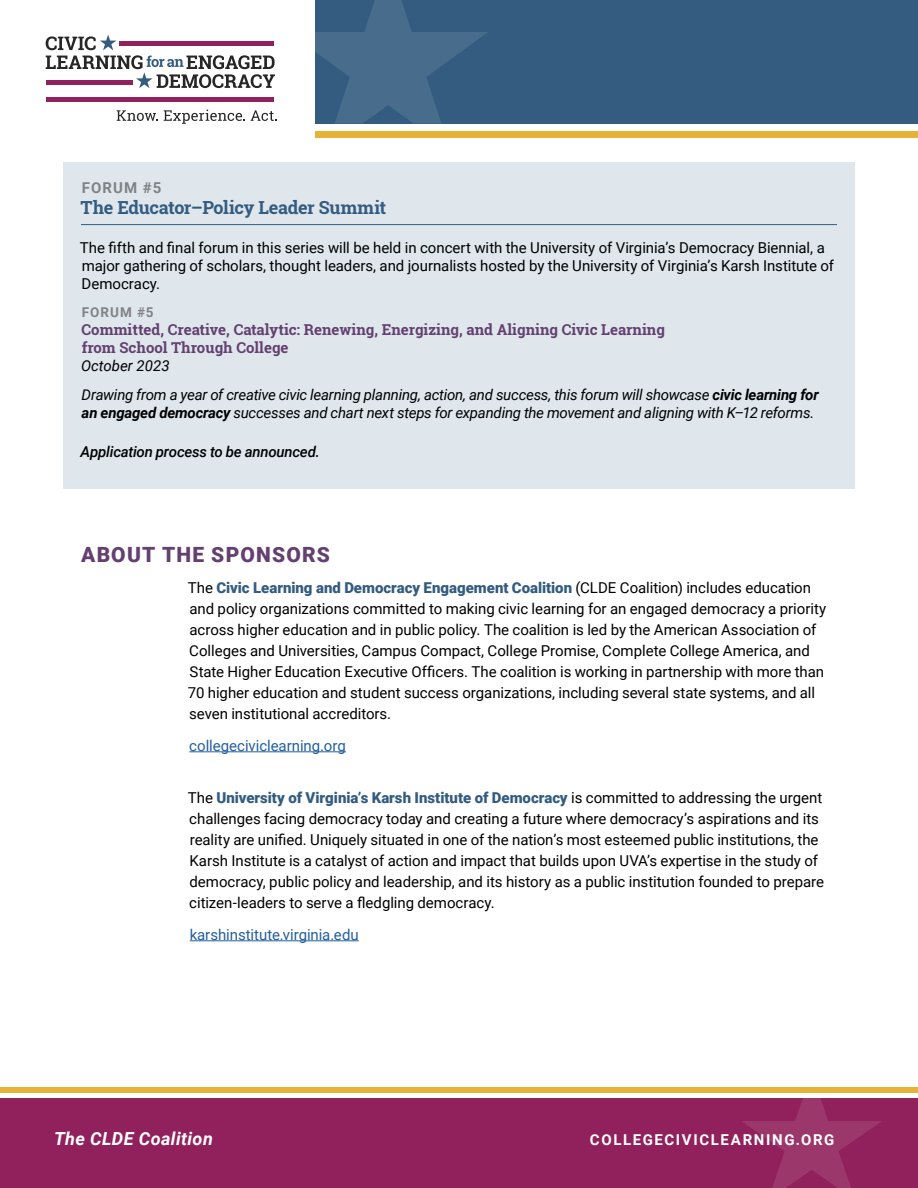
<style>
.page{position:relative;width:918px;height:1188px;background:#fff}
.page>*{position:absolute;margin:0;border:0;box-sizing:border-box;transform-origin:0 0}
.t1{font:900 21px "Roboto";letter-spacing:.055em;color:#634070}
.t2{font:700 18px "Roboto Slab";letter-spacing:-.02em;color:#335c80}
.t3{font:italic 700 18px "Roboto";letter-spacing:.025em;color:#fff}
.t4{font:15px/21px "Roboto";letter-spacing:-.005em;color:#000}
.t5{font:italic 15px/28.5px "Roboto";letter-spacing:-.015em;color:#000}
.t6{font:700 15px/18px "Roboto Slab";color:#634070}
.t7{font:15px "Roboto";letter-spacing:-.005em;color:#215e9e}
.t8{font:italic 500 15px "Roboto";letter-spacing:-.015em;color:#000}
.t9{font:700 15px "Roboto";letter-spacing:.11em;color:#fff}
.t10{font:700 15px "Roboto";letter-spacing:.07em;color:#808285}
.t11{font:700 13.5px "Roboto";letter-spacing:.075em;color:#808285}
.s1{font-weight:700}
.s2{font-weight:900;color:#335c80}
</style>
<div class="page">
<div style="left:63px;top:162px;width:792px;height:326px;background:#e0e7ec"></div>
<hr style="left:81px;top:224px;width:756px;height:1px;background:#335c80">
<hr style="left:189px;top:751px;width:157px;height:1px;background:#215e9e">
<hr style="left:190px;top:940px;width:169px;height:1px;background:#215e9e">
<div style="left:315px;top:0;width:603px;height:124px;background:#335c80"></div>
<svg style="left:315px;top:0;width:172px;height:124px"></svg>
<svg style="left:117px;top:110px;width:41px;height:11px"></svg>
<svg style="left:164px;top:110px;width:81px;height:14px"></svg>
<svg style="left:251px;top:110px;width:26px;height:11px"></svg>
<svg style="left:46px;top:35px;width:229px;height:53px"></svg>
<hr style="left:120px;top:41px;width:154px;height:4px;background:#91215c">
<hr style="left:46px;top:98px;width:228px;height:4px;background:#91215c">
<hr style="left:46px;top:80px;width:87px;height:4px;background:#91215c">
<div style="left:315px;top:131px;width:603px;height:6px;background:#e6b336"></div>
<div style="left:0;top:1098px;width:918px;height:90px;background:#91215c"></div>
<svg style="left:742px;top:1098px;width:139px;height:90px"></svg>
<div style="left:0;top:1087px;width:918px;height:6px;background:#e6b336"></div>
<p class="t10" style="left:82px;top:177px;width:81px">FORUM #5</p>
<p class="t2" style="left:81px;top:195px;width:307px">The Educator–Policy Leader Summit</p>
<p class="t4" style="left:80px;top:238px;width:756px;line-height:18px">The fifth and final forum in this series will be held in concert with the University of Virginia’s Democracy Biennial, a major gathering of scholars, thought leaders, and journalists hosted by the University of Virginia’s Karsh Institute of<br>Democracy.</p>
<p class="t11" style="left:82px;top:303px;width:73px">FORUM #5</p>
<p class="t6" style="left:82px;top:321px;width:585px">Committed, Creative, Catalytic: Renewing, Energizing, and Aligning Civic Learning from School Through College</p>
<p class="t5" style="left:81px;top:351px;width:739px">October 2023<br>Drawing from a year of creative civic learning planning, action, and success, this forum will showcase <span class="s1">civic learning for</span></p>
<p class="t5" style="left:82px;top:398px;width:734px"><span class="s1">an engaged democracy</span> successes and chart next steps for expanding the movement and aligning with K–12 reforms.</p>
<p class="t8" style="left:81px;top:441px;width:241px">Application process to be announced.</p>
<h1 class="t1" style="left:81px;top:540px;width:250px">ABOUT THE SPONSORS</h1>
<p class="t4" style="left:188px;top:577px;width:640px">The <span class="s2">Civic Learning and Democracy Engagement Coalition</span> (CLDE Coalition) includes education and policy organizations committed to making civic learning for an engaged democracy a priority across higher education and in public policy. The coalition is led by the American Association of Colleges and Universities, Campus Compact, College Promise, Complete College America, and State Higher Education Executive Officers. The coalition is working in partnership with more than 70 higher education and student success organizations, including several state systems, and all seven institutional accreditors.</p>
<p class="t7" style="left:189px;top:735px;width:158px">collegeciviclearning.org</p>
<p class="t4" style="left:188px;top:787px;width:638px">The <span class="s2">University of Virginia’s Karsh Institute of Democracy</span> is committed to addressing the urgent challenges facing democracy today and creating a future where democracy’s aspirations and its reality are unified. Uniquely situated in one of the nation’s most esteemed public institutions, the Karsh Institute is a catalyst of action and impact that builds upon UVA’s expertise in the study of democracy, public policy and leadership, and its history as a public institution founded to prepare citizen-leaders to serve a fledgling democracy.</p>
<p class="t7" style="left:190px;top:924px;width:170px">karshinstitute.virginia.edu</p>
<p class="t3" style="left:54px;top:1126px;width:160px">The CLDE Coalition</p>
<p class="t9" style="left:590px;top:1129px;width:246px">COLLEGECIVICLEARNING.ORG</p>
</div>
